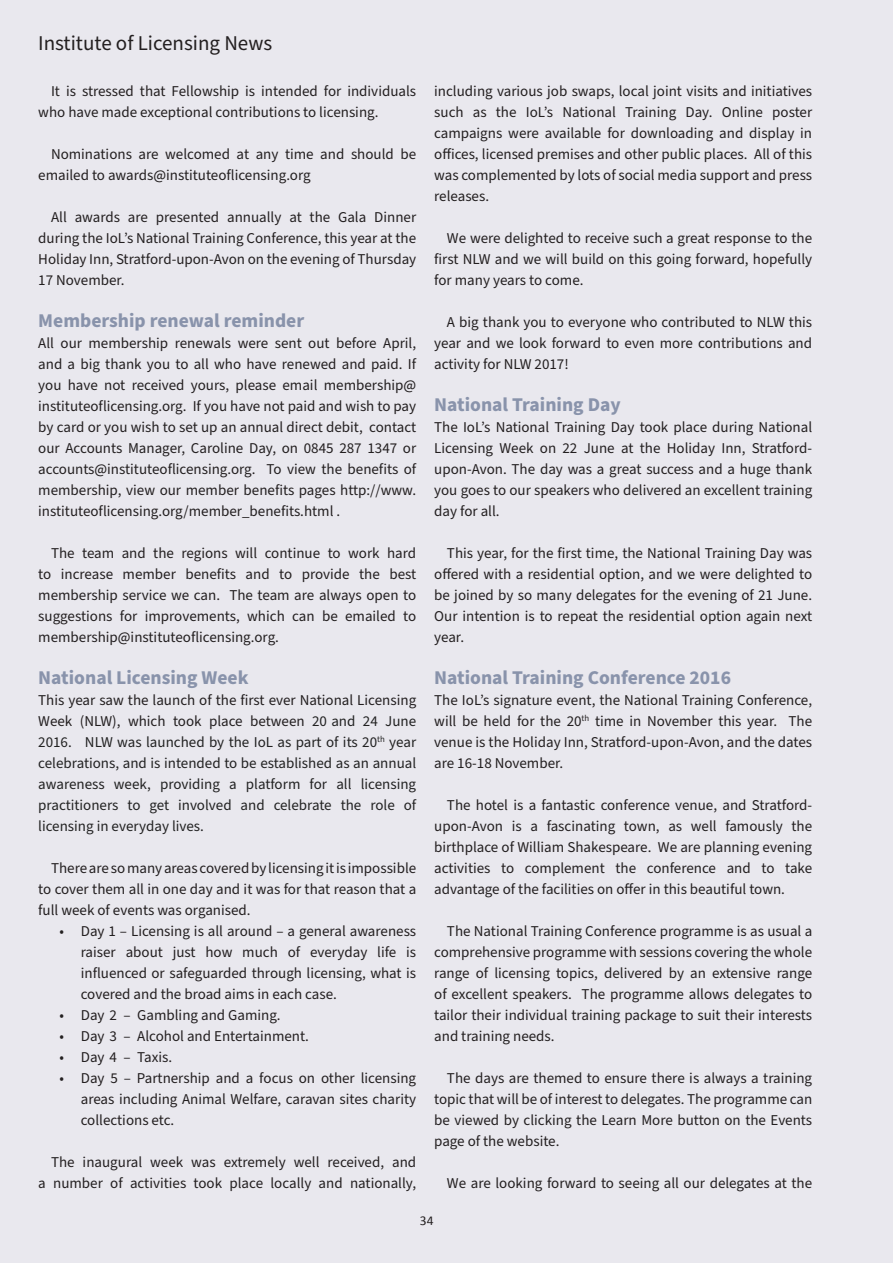
<style>
.page{position:relative;width:893px;height:1263px;background:#e9e8ee}
.page>*{position:absolute;margin:0;border:0;box-sizing:border-box;transform-origin:0 0}
.t1{font:21px "Source Sans Pro";color:#231f20}
.t2{font:700 19.5px "Source Sans Pro";color:#8993ab}
.t3{font:15px/21px "Source Sans Pro";color:#231f20;text-align:justify}
.t4{font:15px/21px "Source Sans Pro";color:#222;text-align:justify}
.t5{font:13.5px "Calibri";color:#231f20}
.s1{color:#231f20}
</style>
<div class="page">
<hr style="left:892px;top:576px;width:1px;height:687px;background:#0a355e">
<h1 class="t1" style="left:38px;top:29px;width:236px">Institute of Licensing News</h1>
<p class="t3" style="left:38px;top:81px;width:379px;text-indent:13px">It is stressed that Fellowship is intended for individuals who have made exceptional contributions to licensing.</p>
<p class="t3" style="left:38px;top:144px;width:379px;text-indent:13px">Nominations are welcomed at any time and should be emailed to awards@instituteoflicensing.org</p>
<p class="t3" style="left:38px;top:207px;width:379px;text-indent:13px">All awards are presented annually at the Gala Dinner during the IoL’s National Training Conference, this year at the Holiday Inn, Stratford-upon-Avon on the evening of Thursday 17 November.</p>
<h2 class="t2" style="left:38px;top:308px;width:267px">Membership renewal reminder</h2>
<p class="t3" style="left:38px;top:333px;width:379px">All our membership renewals were sent out before April, and a big thank you to all who have renewed and paid. If you have not received yours, please email membership@ instituteoflicensing.org. If you have not paid and wish to pay by card or you wish to set up an annual direct debit, contact our Accounts Manager, Caroline Day, on 0845 287 1347 or accounts@instituteoflicensing.org. To view the benefits of membership, view our member benefits pages http://www. instituteoflicensing.org/member_benefits.html .</p>
<p class="t3" style="left:38px;top:543px;width:379px;text-indent:13px">The team and the regions will continue to work hard to increase member benefits and to provide the best membership service we can. The team are always open to suggestions for improvements, which can be emailed to membership@instituteoflicensing.org.</p>
<h2 class="t2" style="left:38px;top:665px;width:212px">National Licensing Week</h2>
<p class="t4" style="left:38px;top:690px;width:379px"><span class="s1">This year saw the launch of the first ever National Licensing Week (NLW), which took place between</span> 20 and 24 June 2016. NLW was launched by the IoL as part of its 20<sup>th</sup> year celebrations, and is intended to be established as an annual awareness week, providing a platform for all licensing practitioners to get involved and celebrate the role of licensing in everyday lives.</p>
<p class="t3" style="left:38px;top:858px;width:379px;text-indent:13px">There are so many areas covered by licensing it is impossible to cover them all in one day and it was for that reason that a full week of events was organised.</p>
<p class="t3" style="left:81px;top:921px;width:337px;text-indent:-21px">• Day 1 – Licensing is all around – a general awareness raiser about just how much of everyday life is influenced or safeguarded through licensing, what is covered and the broad aims in each case.</p>
<p class="t3" style="left:60px;top:1005px;width:223px">• Day 2 – Gambling and Gaming.</p>
<p class="t3" style="left:60px;top:1026px;width:251px">• Day 3 – Alcohol and Entertainment.</p>
<p class="t3" style="left:60px;top:1047px;width:114px">• Day 4 – Taxis.</p>
<p class="t3" style="left:81px;top:1068px;width:337px;text-indent:-21px">• Day 5 – Partnership and a focus on other licensing areas including Animal Welfare, caravan sites charity collections etc.</p>
<p class="t3" style="left:38px;top:1152px;width:379px;text-align:right">The inaugural week was extremely well received, and<br>a number of activities took place locally and nationally,</p>
<p class="t3" style="left:434px;top:81px;width:379px">including various job swaps, local joint visits and initiatives such as the IoL’s National Training Day. Online poster campaigns were available for downloading and display in offices, licensed premises and other public places. All of this was complemented by lots of social media support and press releases.</p>
<p class="t3" style="left:434px;top:228px;width:379px;text-indent:13px">We were delighted to receive such a great response to the first NLW and we will build on this going forward, hopefully for many years to come.</p>
<p class="t3" style="left:434px;top:312px;width:379px;text-indent:13px">A big thank you to everyone who contributed to NLW this year and we look forward to even more contributions and activity for NLW 2017!</p>
<h2 class="t2" style="left:434px;top:392px;width:188px">National Training Day</h2>
<p class="t3" style="left:434px;top:417px;width:379px">The IoL’s National Training Day took place during National Licensing Week on 22 June at the Holiday Inn, Stratford&shy;upon-Avon. The day was a great success and a huge thank you goes to our speakers who delivered an excellent training day for all.</p>
<p class="t3" style="left:434px;top:543px;width:379px;text-indent:13px">This year, for the first time, the National Training Day was offered with a residential option, and we were delighted to be joined by so many delegates for the evening of 21 June.<br>Our intention is to repeat the residential option again next year.</p>
<h2 class="t2" style="left:434px;top:665px;width:298px">National Training Conference 2016</h2>
<p class="t3" style="left:434px;top:690px;width:379px">The IoL’s signature event, the National Training Conference, will be held for the 20<sup>th</sup> time in November this year. The venue is the Holiday Inn, Stratford-upon-Avon, and the dates are 16-18 November.</p>
<p class="t3" style="left:434px;top:795px;width:379px;text-indent:13px">The hotel is a fantastic conference venue, and Stratford&shy;upon-Avon is a fascinating town, as well famously the birthplace of William Shakespeare. We are planning evening activities to complement the conference and to take advantage of the facilities on offer in this beautiful town.</p>
<p class="t3" style="left:434px;top:921px;width:379px;text-indent:13px">The National Training Conference programme is as usual a comprehensive programme with sessions covering the whole range of licensing topics, delivered by an extensive range of excellent speakers. The programme allows delegates to tailor their individual training package to suit their interests and training needs.</p>
<p class="t3" style="left:434px;top:1068px;width:379px;text-indent:13px">The days are themed to ensure there is always a training topic that will be of interest to delegates. The programme can be viewed by clicking the Learn More button on the Events page of the website.</p>
<p class="t3" style="left:447px;top:1173px;width:367px">We are looking forward to seeing all our delegates at the</p>
<p class="t5" style="left:420px;top:1211px;width:15px">34</p>
</div>
